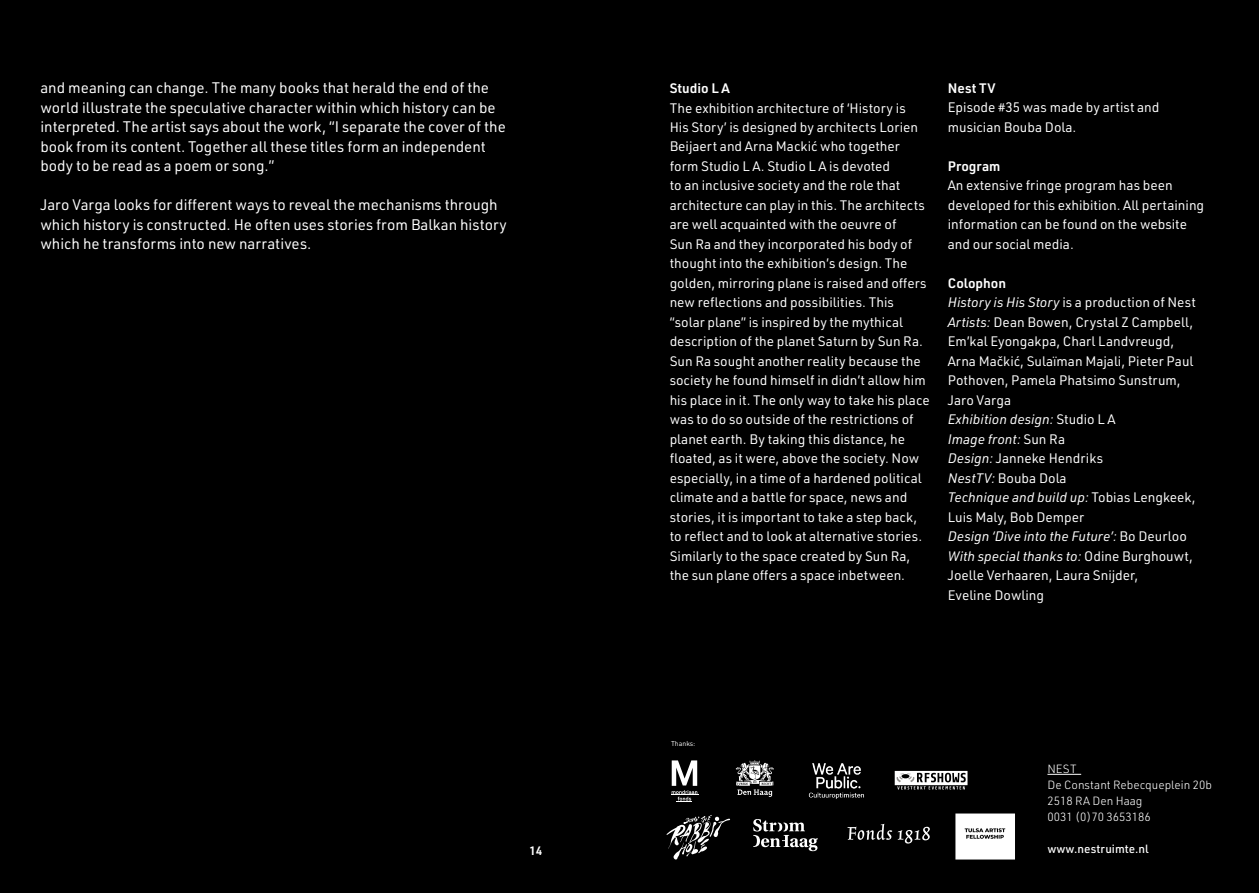
<style>
.page{position:relative;width:1259px;height:893px;background:#000}
.page>*{position:absolute;margin:0;border:0;box-sizing:border-box;transform-origin:0 0}
.t1{font:15px/19.5px "URWDIN";color:#fff}
.t2{font:13.5px/19.5px "URWDIN";color:#fff}
.t3{font:600 13.5px "URWDIN";color:#fff}
.t4{font:600 12px "URWDIN";color:#fff}
.t5{font:300 11.7px/16px "URWDIN";color:#fff}
.t6{font:500 11.7px "URWDIN";color:#fff}
.t7{font:6.9px "DINOT";color:#fff}
.s1{font-weight:600}
.s2{font-style:italic}
</style>
<div class="page">
<svg style="left:735px;top:760px;width:39px;height:37px"></svg>
<svg style="left:671px;top:760px;width:27px;height:42px"></svg>
<svg style="left:753px;top:819px;width:64px;height:32px"></svg>
<svg style="left:666px;top:815px;width:64px;height:45px"></svg>
<img style="left:808px;top:763px;width:56px;height:36px">
<hr style="left:1047px;top:774px;width:34px;height:1px;background:#fff">
<svg style="left:847px;top:824px;width:83px;height:19px"></svg>
<svg style="left:898px;top:789px;width:67px;height:1px"></svg>
<svg style="left:894px;top:771px;width:73px;height:18px"></svg>
<svg style="left:955px;top:813px;width:60px;height:46px;background:#ebebeb"></svg>
<p class="t1" style="left:40px;top:77px;width:467px">and meaning can change. The many books that herald the end of the world illustrate the speculative character within which history can be interpreted. The artist says about the work, “I separate the cover of the book from its content. Together all these titles form an independent body to be read as a poem or song.”</p>
<p class="t1" style="left:40px;top:194px;width:468px">Jaro Varga looks for different ways to reveal the mechanisms through which history is constructed. He often uses stories from Balkan history which he transforms into new narratives.</p>
<p class="t3" style="left:669px;top:79px;width:62px">Studio L A</p>
<p class="t2" style="left:669px;top:98px;width:262px">The exhibition architecture of ‘History is<br>His Story’ is designed by architects Lorien Beijaert and Arna Mackić who together form Studio L A. Studio L A is devoted<br>to an inclusive society and the role that architecture can play in this. The architects are well acquainted with the oeuvre of<br>Sun Ra and they incorporated his body of thought into the exhibition’s design. The golden, mirroring plane is raised and offers new reflections and possibilities. This “solar plane” is inspired by the mythical description of the planet Saturn by Sun Ra.<br>Sun Ra sought another reality because the society he found himself in didn’t allow him his place in it. The only way to take his place was to do so outside of the restrictions of planet earth. By taking this distance, he floated, as it were, above the society. Now especially, in a time of a hardened political climate and a battle for space, news and stories, it is important to take a step back, to reflect and to look at alternative stories.<br>Similarly to the space created by Sun Ra, the sun plane offers a space inbetween.</p>
<p class="t3" style="left:948px;top:79px;width:49px">Nest TV</p>
<p class="t2" style="left:948px;top:97px;width:213px">Episode #35 was made by artist and musician Bouba Dola.</p>
<p class="t3" style="left:948px;top:157px;width:54px">Program</p>
<p class="t2" style="left:948px;top:175px;width:258px">An extensive fringe program has been developed for this exhibition. All pertaining information can be found on the website and our social media.</p>
<p class="t2" style="left:948px;top:273px;width:249px"><span class="s1">Colophon<br></span><span class="s2">History is His Story</span> is a production of Nest<br><span class="s2">Artists:</span> Dean Bowen, Crystal Z Campbell,<br>Em’kal Eyongakpa, Charl Landvreugd,<br>Arna Mačkić, Sulaïman Majali, Pieter Paul<br>Pothoven, Pamela Phatsimo Sunstrum,<br>Jaro Varga<br><span class="s2">Exhibition design:</span> Studio L A<br><span class="s2">Image front:</span> Sun Ra<br><span class="s2">Design:</span> Janneke Hendriks<br><span class="s2">NestTV:</span> Bouba Dola<br><span class="s2">Technique and build up:</span> Tobias Lengkeek,<br>Luis Maly, Bob Demper<br><span class="s2">Design ‘Dive into the Future’:</span> Bo Deurloo<br><span class="s2">With special thanks to:</span> Odine Burghouwt,<br>Joelle Verhaaren, Laura Snijder,<br>Eveline Dowling</p>
<p class="t7" style="left:671px;top:739px;width:26px">Thanks:</p>
<p class="t5" style="left:1047px;top:760px;width:166px">NEST<br>De Constant Rebecqueplein 20b<br>2518 RA Den Haag<br>0031 (0)70 3653186</p>
<p class="t4" style="left:529px;top:842px;width:14px">14</p>
<p class="t6" style="left:1047px;top:841px;width:103px">www.nestruimte.nl</p>
</div>
